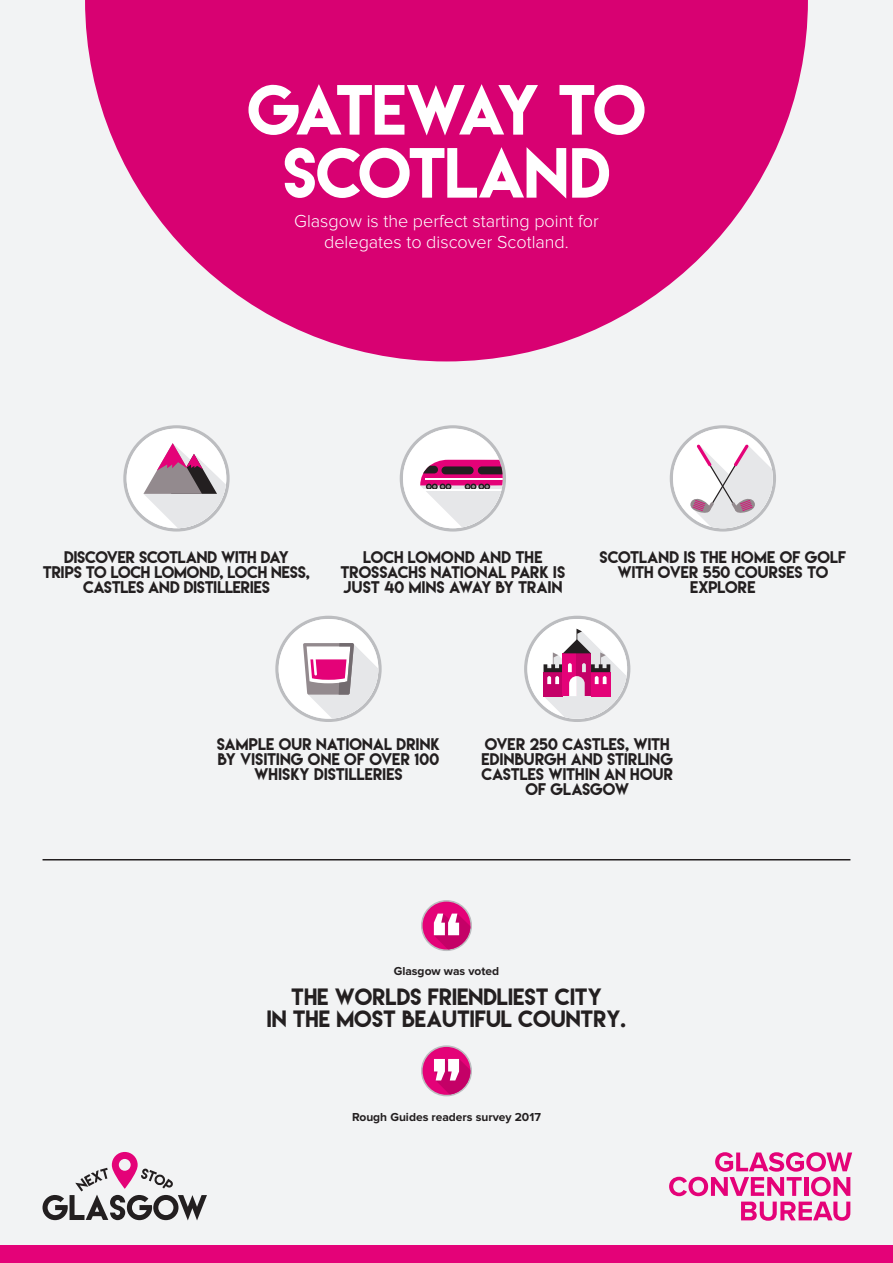
<style>
.page{position:relative;width:893px;height:1263px;background:#f2f3f4}
.page>*{position:absolute;margin:0;border:0;box-sizing:border-box;transform-origin:0 0}
.t1{font:63px/63px "Lemon Milk";letter-spacing:-.035em;color:#fff;text-align:center}
.t2{font:21px/22.5px "Lemon Milk";color:#231f20;text-align:center}
.t3{font:300 18px "Proxima Nova";color:#fff}
.t4{font:15px/15px "Lemon Milk";letter-spacing:-.005em;color:#231f20;text-align:center}
.t5{font:15px/15px "Lemon Milk";letter-spacing:.015em;color:#231f20;text-align:center}
.t6{font:700 12px "Proxima Nova";color:#231f20}
</style>
<div class="page">
<svg style="left:85px;top:0;width:723px;height:361px;fill:#d80172"></svg>
<div style="left:0;top:1246px;width:893px;height:17px;background:#e40278"></div>
<svg style="left:421px;top:900px;width:51px;height:51px"></svg>
<svg style="left:421px;top:1045px;width:51px;height:51px"></svg>
<hr style="left:43px;top:859px;width:807px;height:1px;background:#231f20">
<svg style="left:123px;top:425px;width:107px;height:106px"></svg>
<svg style="left:275px;top:616px;width:107px;height:106px"></svg>
<svg style="left:524px;top:616px;width:106px;height:106px"></svg>
<svg style="left:400px;top:425px;width:106px;height:106px"></svg>
<hr style="left:413px;top:490px;width:90px;height:1px;background:#fff">
<hr style="left:425px;top:478px;width:78px;height:1px;background:#fff">
<svg style="left:670px;top:425px;width:106px;height:106px"></svg>
<svg style="left:669px;top:1152px;width:183px;height:69px"></svg>
<svg style="left:43px;top:1152px;width:164px;height:68px"></svg>
<p class="t1" style="left:247px;top:77px;width:400px">GATEWAY TO<br>SCOTLAND</p>
<p class="t3" style="left:294px;top:213px;width:306px">Glasgow is the perfect starting point for</p>
<p class="t3" style="left:324px;top:234px;width:246px">delegates to discover Scotland.</p>
<p class="t4" style="left:43px;top:549px;width:269px">DISCOVER SCOTLAND WITH DAY<br>TRIPS TO LOCH LOMOND, LOCH NESS,<br>CASTLES AND DISTILLERIES</p>
<p class="t4" style="left:600px;top:549px;width:248px">SCOTLAND IS THE HOME OF GOLF<br>WITH OVER 550 COURSES TO<br>EXPLORE</p>
<p class="t4" style="left:340px;top:549px;width:226px">LOCH LOMOND AND THE<br>TROSSACHS NATIONAL PARK IS<br>JUST 40 MINS AWAY BY TRAIN</p>
<p class="t5" style="left:217px;top:736px;width:225px">SAMPLE OUR NATIONAL DRINK<br>BY VISITING ONE OF OVER 100<br>WHISKY DISTILLERIES</p>
<p class="t4" style="left:481px;top:736px;width:193px">OVER 250 CASTLES, WITH<br>EDINBURGH AND STIRLING<br>CASTLES WITHIN AN HOUR<br>OF GLASGOW</p>
<p class="t6" style="left:394px;top:966px;width:107px">Glasgow was voted</p>
<p class="t2" style="left:267px;top:985px;width:361px">THE WORLDS FRIENDLIEST CITY<br>IN THE MOST BEAUTIFUL COUNTRY.</p>
<p class="t6" style="left:352px;top:1111px;width:190px">Rough Guides readers survey 2017</p>
</div>
